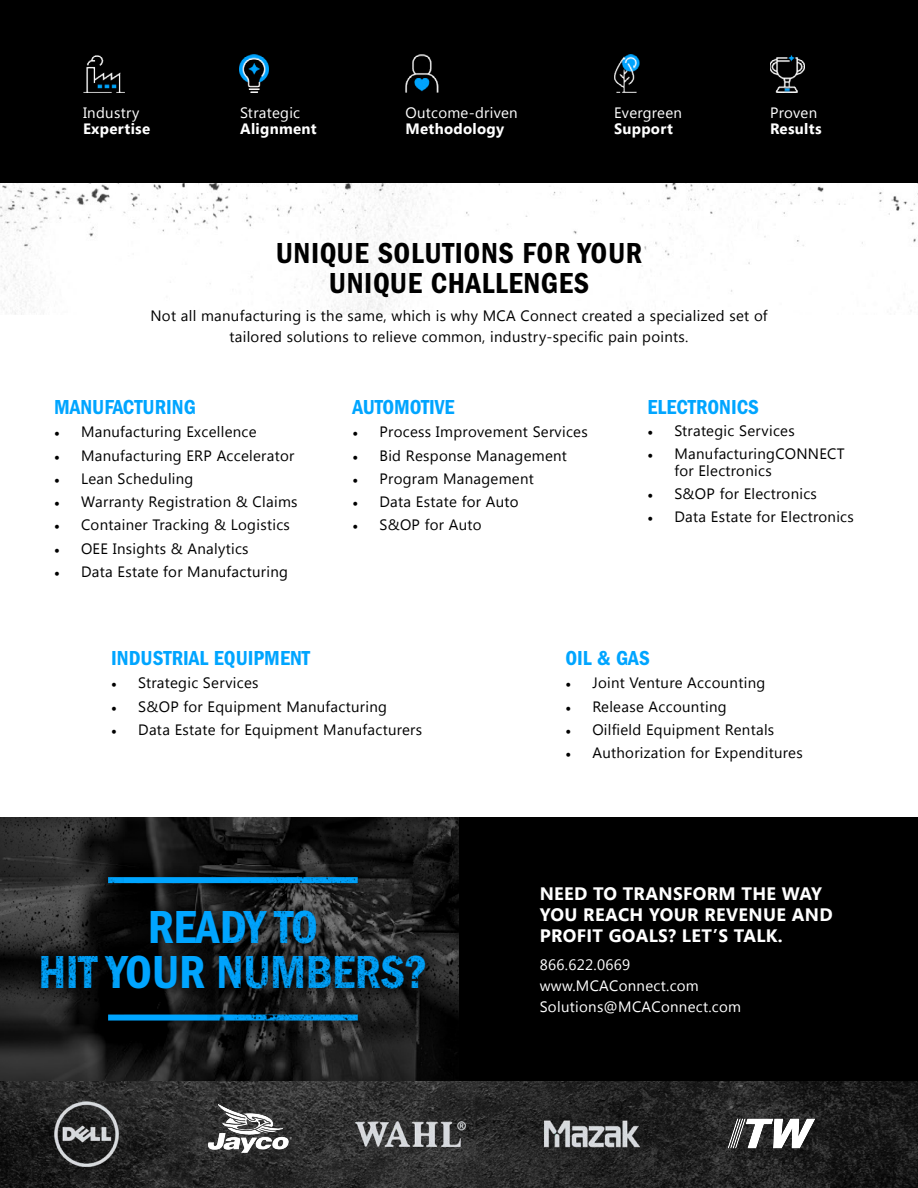
<style>
.page{position:relative;width:918px;height:1188px;background:#fff}
.page>*{position:absolute;margin:0;border:0;box-sizing:border-box;transform-origin:0 0}
.t1{font:48px/45px "ITC Franklin Gothic Std Dm Cd";letter-spacing:-.01em;color:#00a5ff;text-align:center}
.t2{font:30px/30px "ITC Franklin Gothic Std Dm Cd";letter-spacing:.02em;color:#000;text-align:center}
.t3{font:21px "ITC Franklin Gothic Std Dm Cd";color:#00a5ff}
.t4{font:700 18px/21px "Segoe UI";letter-spacing:.02em;color:#fff}
.t5{font:15px/21px "Segoe UI";letter-spacing:.02em;color:#000;text-align:center}
.t6{font:15px/21px "Segoe UI";letter-spacing:.02em;color:#fff}
.t7{font:700 15px "Segoe UI";letter-spacing:.02em;color:#fff}
.s1{font-family:"Minion Pro"}
</style>
<div class="page">
<img style="left:0;top:183px;width:918px;height:132px">
<div style="left:0;top:0;width:918px;height:183px;background:#000"></div>
<div style="left:459px;top:818px;width:459px;height:263px;background:#000"></div>
<img style="left:0;top:818px;width:459px;height:263px">
<div style="left:27px;top:863px;width:412px;height:172px;background:#000;opacity:.95"></div>
<div style="left:108px;top:877px;width:250px;height:6px;background:#00a5ff"></div>
<div style="left:108px;top:1015px;width:250px;height:6px;background:#00a5ff"></div>
<img style="left:207px;top:818px;width:252px;height:236px">
<img style="left:0;top:818px;width:124px;height:197px">
<img style="left:0;top:1081px;width:918px;height:107px">
<img style="left:356px;top:1122px;width:110px;height:24px">
<img style="left:54px;top:1102px;width:65px;height:64px">
<img style="left:545px;top:1118px;width:94px;height:32px">
<img style="left:770px;top:55px;width:35px;height:38px">
<img style="left:406px;top:54px;width:32px;height:39px">
<img style="left:239px;top:54px;width:29px;height:38px">
<img style="left:83px;top:55px;width:41px;height:38px">
<img style="left:614px;top:54px;width:25px;height:39px">
<img style="left:170px;top:1100px;width:160px;height:58px">
<img style="left:724px;top:1117px;width:92px;height:34px">
<p class="t6" style="left:83px;top:101px;width:58px">Industry</p>
<p class="t7" style="left:83px;top:118px;width:69px">Expertise</p>
<p class="t6" style="left:240px;top:101px;width:62px">Strategic</p>
<p class="t7" style="left:240px;top:118px;width:78px">Alignment</p>
<p class="t6" style="left:406px;top:101px;width:114px">Outcome-driven</p>
<p class="t7" style="left:406px;top:118px;width:100px">Methodology</p>
<p class="t6" style="left:614px;top:101px;width:69px">Evergreen</p>
<p class="t7" style="left:614px;top:118px;width:60px">Support</p>
<p class="t6" style="left:770px;top:101px;width:49px">Proven</p>
<p class="t7" style="left:770px;top:118px;width:53px">Results</p>
<h2 class="t2" style="left:276px;top:238px;width:368px">UNIQUE SOLUTIONS FOR YOUR<br>UNIQUE CHALLENGES</h2>
<p class="t5" style="left:150px;top:304px;width:619px">Not all manufacturing is the same, which is why MCA Connect created a specialized set of tailored solutions to relieve common, industry-specific pain points.</p>
<h3 class="t3" style="left:54px;top:395px;width:143px">MANUFACTURING</h3>
<p class="t5" style="left:54px;top:421px;width:204px"><span class="s1">•</span> Manufacturing Excellence</p>
<p class="t5" style="left:54px;top:444px;width:242px"><span class="s1">•</span> Manufacturing ERP Accelerator</p>
<p class="t5" style="left:54px;top:467px;width:141px"><span class="s1">•</span> Lean Scheduling</p>
<p class="t5" style="left:54px;top:491px;width:245px"><span class="s1">•</span> Warranty Registration &amp; Claims</p>
<p class="t5" style="left:54px;top:514px;width:237px"><span class="s1">•</span> Container Tracking &amp; Logistics</p>
<p class="t5" style="left:54px;top:537px;width:196px"><span class="s1">•</span> OEE Insights &amp; Analytics</p>
<p class="t5" style="left:54px;top:560px;width:235px"><span class="s1">•</span> Data Estate for Manufacturing</p>
<h3 class="t3" style="left:352px;top:395px;width:104px">AUTOMOTIVE</h3>
<p class="t5" style="left:352px;top:421px;width:237px"><span class="s1">•</span> Process Improvement Services</p>
<p class="t5" style="left:352px;top:444px;width:216px"><span class="s1">•</span> Bid Response Management</p>
<p class="t5" style="left:352px;top:467px;width:183px"><span class="s1">•</span> Program Management</p>
<p class="t5" style="left:352px;top:491px;width:168px"><span class="s1">•</span> Data Estate for Auto</p>
<p class="t5" style="left:352px;top:514px;width:131px"><span class="s1">•</span> S&amp;OP for Auto</p>
<h3 class="t3" style="left:647px;top:395px;width:113px">ELECTRONICS</h3>
<p class="t5" style="left:647px;top:419px;width:149px"><span class="s1">•</span> Strategic Services</p>
<p class="t5" style="left:674px;top:445px;width:172px;line-height:16.5px;text-align:left;text-indent:-27px"><span class="s1">•</span> ManufacturingCONNECT for Electronics</p>
<p class="t5" style="left:647px;top:482px;width:171px"><span class="s1">•</span> S&amp;OP for Electronics</p>
<p class="t5" style="left:647px;top:506px;width:208px"><span class="s1">•</span> Data Estate for Electronics</p>
<h3 class="t3" style="left:111px;top:646px;width:200px">INDUSTRIAL EQUIPMENT</h3>
<p class="t5" style="left:111px;top:672px;width:149px"><span class="s1">•</span> Strategic Services</p>
<p class="t5" style="left:111px;top:695px;width:277px"><span class="s1">•</span> S&amp;OP for Equipment Manufacturing</p>
<p class="t5" style="left:111px;top:718px;width:313px"><span class="s1">•</span> Data Estate for Equipment Manufacturers</p>
<h1 class="t1" style="left:39px;top:904px;width:390px">READY TO<br>HIT YOUR NUMBERS?</h1>
<h3 class="t3" style="left:565px;top:646px;width:86px">OIL &amp; GAS</h3>
<p class="t5" style="left:565px;top:672px;width:201px"><span class="s1">•</span> Joint Venture Accounting</p>
<p class="t5" style="left:565px;top:695px;width:163px"><span class="s1">•</span> Release Accounting</p>
<p class="t5" style="left:565px;top:718px;width:210px"><span class="s1">•</span> Oilfield Equipment Rentals</p>
<p class="t5" style="left:565px;top:742px;width:239px"><span class="s1">•</span> Authorization for Expenditures</p>
<p class="t4" style="left:540px;top:882px;width:294px">NEED TO TRANSFORM THE WAY<br>YOU REACH YOUR REVENUE AND<br>PROFIT GOALS? LET’S TALK.</p>
<p class="t6" style="left:540px;top:953px;width:203px">866.622.0669 www.MCAConnect.com<br>Solutions@MCAConnect.com</p>
</div>
